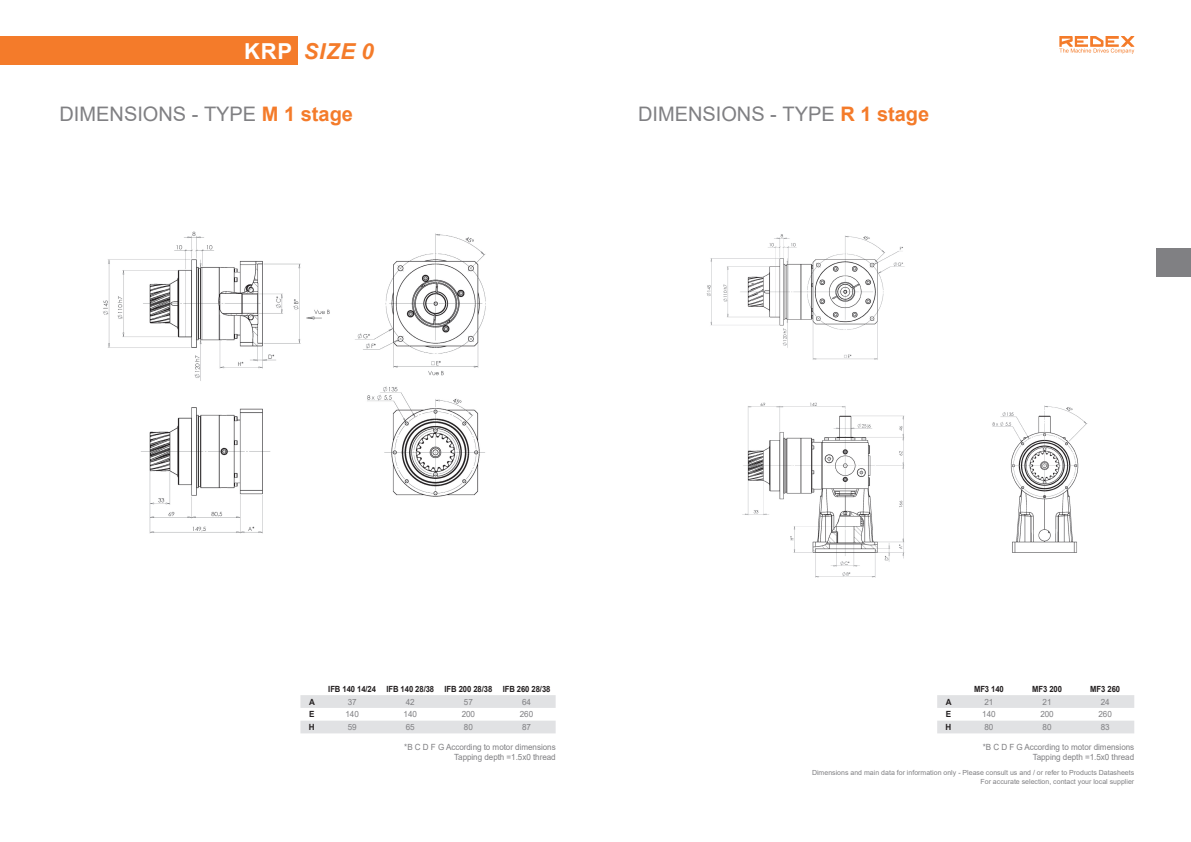
<style>
.page{position:relative;width:1191px;height:842px;background:#fff}
.page>*{position:absolute;margin:0;border:0;box-sizing:border-box;transform-origin:0 0}
.t1{font:italic 700 22px "Arial";color:#f47b2a}
.t2{font:20px "Arial";color:#808083}
.t3{font:8.5px/10.2px "Arial";letter-spacing:-.005em;color:#808083;text-align:right;scale:.95 1}
.t4{font:700 8.5px "Arial";letter-spacing:-.01em;color:#231f20;scale:.9 1}
.t5{font:700 8.5px "Arial";letter-spacing:-.01em;color:#231f20;scale:.95 1}
.t6{font:7px/8.4px "Arial";color:#808083;text-align:right}
.s1{font-style:normal;color:#fff}
.s2{font-weight:700;color:#f47b2a}
</style>
<div class="page">
<img style="left:103px;top:231px;width:383px;height:303px">
<img style="left:706px;top:234px;width:382px;height:344px">
<div style="left:1157px;top:249px;width:34px;height:28px;background:#808083"></div>
<svg style="left:1059px;top:36px;width:75px;height:18px"></svg>
<div style="left:0;top:36px;width:298px;height:28px;background:#f47b2a"></div>
<svg style="left:300px;top:695px;width:255px;height:38px"></svg>
<svg style="left:937px;top:695px;width:197px;height:38px"></svg>
<h1 class="t1" style="left:244px;top:37px;width:131px"><span class="s1">KRP</span> SIZE 0</h1>
<h2 class="t2" style="left:60px;top:101px;width:295px">DIMENSIONS - TYPE <span class="s2">M 1 stage</span></h2>
<h2 class="t2" style="left:638px;top:101px;width:293px">DIMENSIONS - TYPE <span class="s2">R 1 stage</span></h2>
<p class="t4" style="left:328px;top:683px;width:248px">IFB 140 14/24 IFB 140 28/38 IFB 200 28/38 IFB 260 28/38</p>
<p class="t5" style="left:309px;top:695px;width:8px">A</p>
<p class="t3" style="left:348px;top:696px;width:11px">37</p>
<p class="t3" style="left:406px;top:696px;width:11px">42</p>
<p class="t3" style="left:464px;top:696px;width:11px">57</p>
<p class="t3" style="left:522px;top:696px;width:11px">64</p>
<p class="t5" style="left:309px;top:708px;width:7px">E</p>
<p class="t3" style="left:345px;top:709px;width:16px">140</p>
<p class="t3" style="left:403px;top:709px;width:16px">140</p>
<p class="t3" style="left:462px;top:709px;width:16px">200</p>
<p class="t3" style="left:520px;top:709px;width:16px">260</p>
<p class="t5" style="left:309px;top:721px;width:8px">H</p>
<p class="t3" style="left:348px;top:722px;width:11px">59</p>
<p class="t3" style="left:406px;top:722px;width:11px">65</p>
<p class="t3" style="left:464px;top:722px;width:11px">80</p>
<p class="t3" style="left:522px;top:722px;width:11px">87</p>
<p class="t4" style="left:974px;top:683px;width:35px">MF3 140</p>
<p class="t4" style="left:1032px;top:683px;width:35px">MF3 200</p>
<p class="t4" style="left:1090px;top:683px;width:35px">MF3 260</p>
<p class="t5" style="left:945px;top:695px;width:8px">A</p>
<p class="t3" style="left:984px;top:696px;width:11px">21</p>
<p class="t3" style="left:1042px;top:696px;width:11px">21</p>
<p class="t3" style="left:1100px;top:696px;width:11px">24</p>
<p class="t5" style="left:945px;top:708px;width:7px">E</p>
<p class="t3" style="left:982px;top:709px;width:16px">140</p>
<p class="t3" style="left:1040px;top:709px;width:16px">200</p>
<p class="t3" style="left:1098px;top:709px;width:16px">260</p>
<p class="t5" style="left:945px;top:721px;width:8px">H</p>
<p class="t3" style="left:984px;top:722px;width:11px">80</p>
<p class="t3" style="left:1042px;top:722px;width:11px">80</p>
<p class="t3" style="left:1100px;top:722px;width:11px">83</p>
<p class="t3" style="left:404px;top:742px;width:161px">*B C D F G According to motor dimensions<br>Tapping depth =1.5x0 thread</p>
<p class="t3" style="left:982px;top:742px;width:161px">*B C D F G According to motor dimensions<br>Tapping depth =1.5x0 thread</p>
<p class="t6" style="left:812px;top:769px;width:324px">Dimensions and main data for information only - Please consult us and / or refer to Products Datasheets<br>For accurate selection, contact your local supplier</p>
</div>
